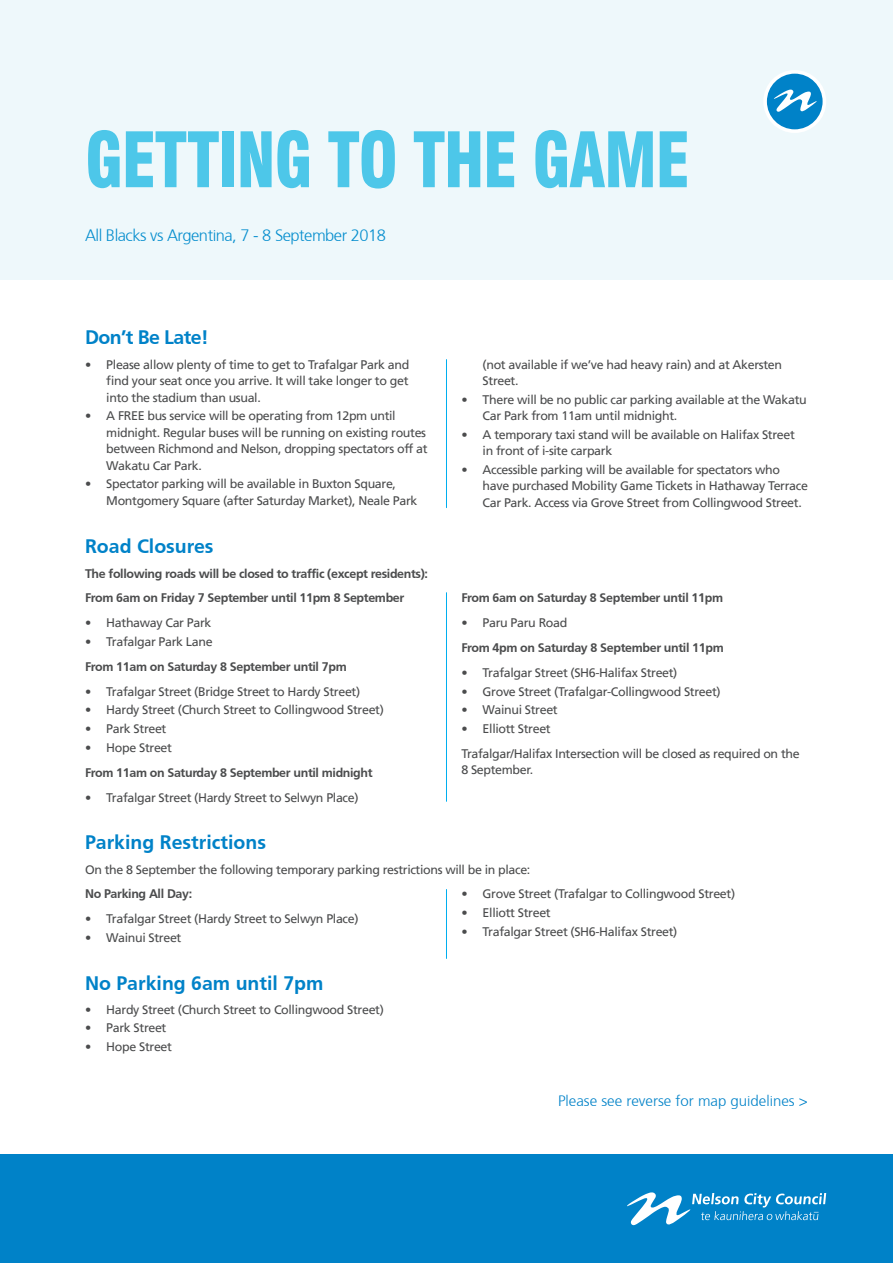
<style>
.page{position:relative;width:893px;height:1263px;background:#fff}
.page>*{position:absolute;margin:0;border:0;box-sizing:border-box;transform-origin:0 0}
.NEW_HEADER{font:900 condensed 74.25px "Swiss 721 BT";letter-spacing:-.02em;color:#4dc7e9;scale:.89 1}
.NEW_BODY_SMALL{font:700 19.5px "Frutiger";color:#0082c8}
.NEW_BODY_SMALL-2{font:700 19.5px "Frutiger";letter-spacing:-.03em;color:#0082c8}
.NEW_INTRO{font:300 16.5px "Frutiger";letter-spacing:-.03em;color:#068ece}
.NEW_BODY_SMALL-3{font:300 15px "Frutiger";color:#0082c8}
.NEW_BODY_SMALL-4{font:12.45px/16.5px "Frutiger LT";letter-spacing:-.03em;color:#4b4c4d}
.NEW_BODY_SMALL-5{font:700 12.45px "Frutiger";letter-spacing:-.03em;color:#4b4c4d}
</style>
<div class="page">
<div style="left:0;top:0;width:893px;height:280px;background:#eef8fb"></div>
<div style="left:765px;top:72px;width:59px;height:59px;background:#0082c8;border-radius:50%"></div>
<div style="left:763px;top:70px;width:63px;height:63px;border:4px solid #fff;border-radius:50%"></div>
<svg style="left:774px;top:89px;width:43px;height:23px"></svg>
<div style="left:0;top:1154px;width:893px;height:109px;background:#0082c8"></div>
<svg style="left:627px;top:1192px;width:199px;height:34px"></svg>
<hr style="left:446px;top:593px;width:1px;height:208px;background:#00aeef">
<hr style="left:446px;top:360px;width:1px;height:148px;background:#00aeef">
<hr style="left:446px;top:889px;width:1px;height:69px;background:#00aeef">
<p class="NEW_HEADER" style="left:85px;top:116px;width:681px">GETTING TO THE GAME</p>
<p class="NEW_INTRO" style="left:85px;top:224px;width:302px">All Blacks vs Argentina, 7 - 8 September 2018</p>
<p class="NEW_BODY_SMALL-2" style="left:85px;top:326px;width:125px">Don’t Be Late!</p>
<p class="NEW_BODY_SMALL-4" style="left:106px;top:356px;width:305px;text-align:justify;text-indent:-21px">• Please allow plenty of time to get to Trafalgar Park and find your seat once you arrive. It will take longer to get into the stadium than usual.</p>
<p class="NEW_BODY_SMALL-4" style="left:106px;top:408px;width:323px;text-indent:-21px">• A FREE bus service will be operating from 12pm until midnight. Regular buses will be running on existing routes between Richmond and Nelson, dropping spectators off at Wakatu Car Park.</p>
<p class="NEW_BODY_SMALL-4" style="left:106px;top:476px;width:313px;text-indent:-21px">• Spectator parking will be available in Buxton Square,<br>Montgomery Square (after Saturday Market), Neale Park</p>
<p class="NEW_BODY_SMALL" style="left:85px;top:534px;width:130px">Road Closures</p>
<p class="NEW_BODY_SMALL-5" style="left:85px;top:566px;width:344px">The following roads will be closed to traffic (except residents):</p>
<p class="NEW_BODY_SMALL-5" style="left:85px;top:590px;width:321px">From 6am on Friday 7 September until 11pm 8 September</p>
<p class="NEW_BODY_SMALL-4" style="left:85px;top:614px;width:128px">• Hathaway Car Park</p>
<p class="NEW_BODY_SMALL-4" style="left:85px;top:633px;width:129px">• Trafalgar Park Lane</p>
<p class="NEW_BODY_SMALL-5" style="left:85px;top:659px;width:263px">From 11am on Saturday 8 September until 7pm</p>
<p class="NEW_BODY_SMALL-4" style="left:85px;top:683px;width:277px">• Trafalgar Street (Bridge Street to Hardy Street)</p>
<p class="NEW_BODY_SMALL-4" style="left:85px;top:702px;width:300px">• Hardy Street (Church Street to Collingwood Street)</p>
<p class="NEW_BODY_SMALL-4" style="left:85px;top:720px;width:83px">• Park Street</p>
<p class="NEW_BODY_SMALL-4" style="left:85px;top:739px;width:88px">• Hope Street</p>
<p class="NEW_BODY_SMALL-5" style="left:85px;top:765px;width:289px">From 11am on Saturday 8 September until midnight</p>
<p class="NEW_BODY_SMALL-4" style="left:85px;top:789px;width:275px">• Trafalgar Street (Hardy Street to Selwyn Place)</p>
<p class="NEW_BODY_SMALL-4" style="left:483px;top:356px;width:301px">(not available if we’ve had heavy rain) and at Akersten<br>Street.</p>
<p class="NEW_BODY_SMALL-4" style="left:483px;top:391px;width:326px;text-indent:-21px">• There will be no public car parking available at the Wakatu<br>Car Park from 11am until midnight.</p>
<p class="NEW_BODY_SMALL-4" style="left:483px;top:426px;width:314px;text-indent:-21px">• A temporary taxi stand will be available on Halifax Street in front of i-site carpark</p>
<p class="NEW_BODY_SMALL-4" style="left:483px;top:461px;width:327px;text-indent:-21px">• Accessible parking will be available for spectators who have purchased Mobility Game Tickets in Hathaway Terrace<br>Car Park. Access via Grove Street from Collingwood Street.</p>
<p class="NEW_BODY_SMALL-5" style="left:461px;top:590px;width:263px">From 6am on Saturday 8 September until 11pm</p>
<p class="NEW_BODY_SMALL-4" style="left:461px;top:614px;width:107px">• Paru Paru Road</p>
<p class="NEW_BODY_SMALL-5" style="left:461px;top:640px;width:264px">From 4pm on Saturday 8 September until 11pm</p>
<p class="NEW_BODY_SMALL-4" style="left:461px;top:664px;width:218px">• Trafalgar Street (SH6-Halifax Street)</p>
<p class="NEW_BODY_SMALL-4" style="left:461px;top:683px;width:261px">• Grove Street (Trafalgar-Collingwood Street)</p>
<p class="NEW_BODY_SMALL-4" style="left:461px;top:702px;width:98px">• Wainui Street</p>
<p class="NEW_BODY_SMALL-4" style="left:461px;top:720px;width:91px">• Elliott Street</p>
<p class="NEW_BODY_SMALL-4" style="left:461px;top:745px;width:340px">Trafalgar/Halifax Intersection will be closed as required on the<br>8 September.</p>
<p class="NEW_BODY_SMALL" style="left:85px;top:831px;width:182px">Parking Restrictions</p>
<p class="NEW_BODY_SMALL-4" style="left:85px;top:861px;width:447px">On the 8 September the following temporary parking restrictions will be in place:</p>
<p class="NEW_BODY_SMALL-5" style="left:85px;top:887px;width:109px">No Parking All Day:</p>
<p class="NEW_BODY_SMALL-4" style="left:85px;top:911px;width:275px">• Trafalgar Street (Hardy Street to Selwyn Place)</p>
<p class="NEW_BODY_SMALL-4" style="left:85px;top:929px;width:98px">• Wainui Street</p>
<p class="NEW_BODY_SMALL-4" style="left:461px;top:886px;width:275px">• Grove Street (Trafalgar to Collingwood Street)</p>
<p class="NEW_BODY_SMALL-4" style="left:461px;top:904px;width:91px">• Elliott Street</p>
<p class="NEW_BODY_SMALL-4" style="left:461px;top:923px;width:218px">• Trafalgar Street (SH6-Halifax Street)</p>
<p class="NEW_BODY_SMALL" style="left:85px;top:971px;width:240px">No Parking 6am until 7pm</p>
<p class="NEW_BODY_SMALL-4" style="left:85px;top:1001px;width:300px">• Hardy Street (Church Street to Collingwood Street)</p>
<p class="NEW_BODY_SMALL-4" style="left:85px;top:1020px;width:83px">• Park Street</p>
<p class="NEW_BODY_SMALL-4" style="left:85px;top:1038px;width:88px">• Hope Street</p>
<p class="NEW_BODY_SMALL-3" style="left:558px;top:1091px;width:251px">Please see reverse for map guidelines &gt;</p>
</div>
